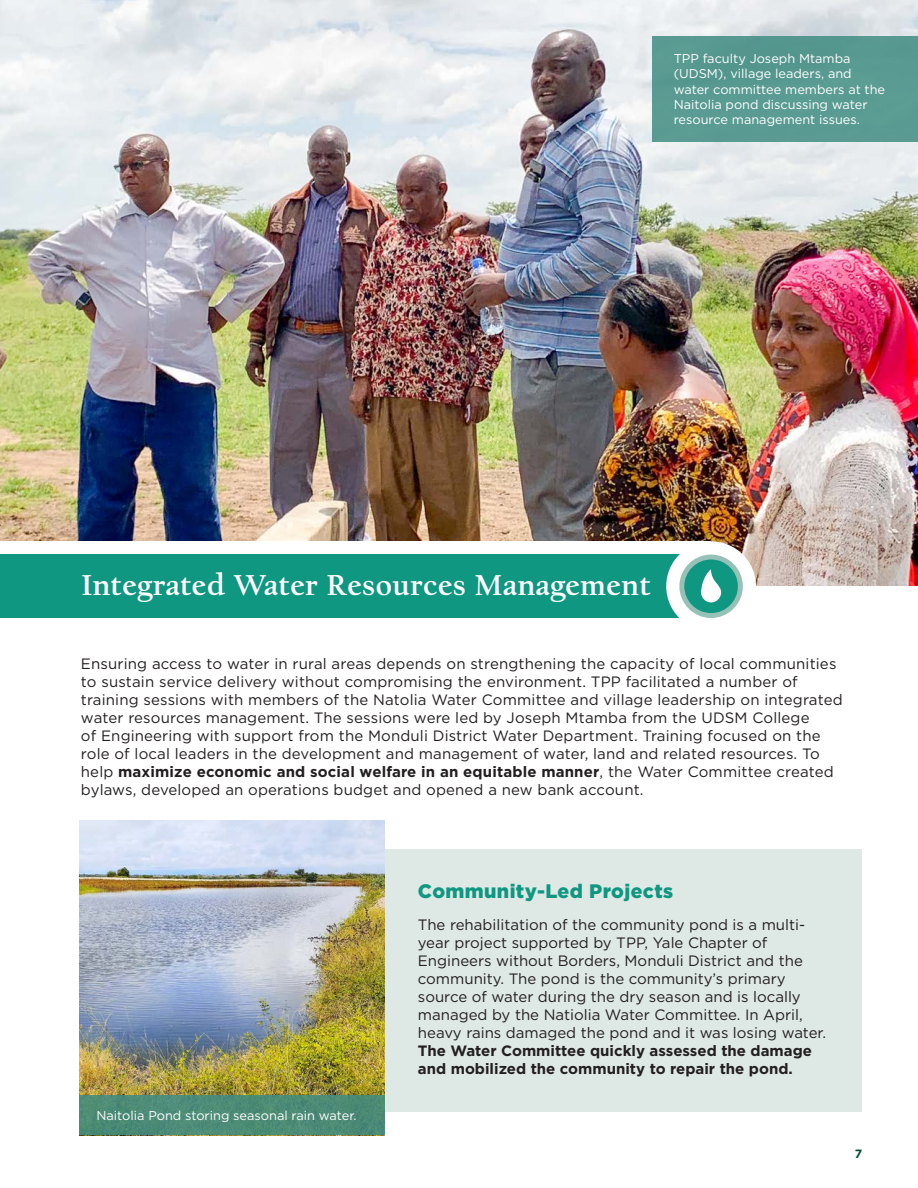
<style>
.page{position:relative;width:918px;height:1188px;background:#fff}
.page>*{position:absolute;margin:0;border:0;box-sizing:border-box;transform-origin:0 0}
.Sub_Head{font:700 30px "Californian FB Text";letter-spacing:.02em;color:#fff}
.t1{font:900 19.5px "Gotham";letter-spacing:.02em;color:#0f9781}
.t2{font:15px/18px "Gotham";letter-spacing:.01em;color:#231f20}
.Photo_Caption{font:12.75px/15.3px "Gotham";color:#fff}
.t3{font:700 12px "Gotham";color:#004e38}
.s1{font-weight:700}
</style>
<div class="page">
<img style="left:0;top:0;width:918px;height:586px">
<div style="left:186px;top:849px;width:676px;height:263px;background:#dee8e5"></div>
<div style="left:652px;top:36px;width:266px;height:106px;background:#599b92"></div>
<img style="left:79px;top:821px;width:305px;height:274px">
<div style="left:79px;top:1095px;width:305px;height:40px;background:#4d8b76"></div>
<div style="left:1px;top:541px;width:710px;height:77px;background:#fff"></div>
<div style="left:0;top:555px;width:711px;height:63px;background:#0f9781"></div>
<div style="left:666px;top:541px;width:90px;height:90px;background:#fff;border-radius:50%"></div>
<svg style="left:682px;top:557px;width:58px;height:59px;background:#1f9c87"></svg>
<div style="left:679px;top:555px;width:64px;height:63px;border:5px solid #95c1b6;border-radius:50%"></div>
<svg style="left:701px;top:569px;width:20px;height:33px"></svg>
<p class="Photo_Caption" style="left:674px;top:51px;width:213px">TPP faculty Joseph Mtamba (UDSM), village leaders, and water committee members at the<br>Naitolia pond discussing water resource management issues.</p>
<p class="Sub_Head" style="left:81px;top:568px;width:571px">Integrated Water Resources Management</p>
<p class="t2" style="left:81px;top:654px;width:763px">Ensuring access to water in rural areas depends on strengthening the capacity of local communities to sustain service delivery without compromising the environment. TPP facilitated a number of training sessions with members of the Natolia Water Committee and village leadership on integrated water resources management. The sessions were led by Joseph Mtamba from the UDSM College<br>of Engineering with support from the Monduli District Water Department. Training focused on the role of local leaders in the development and management of water, land and related resources. To help <span class="s1">maximize economic and social welfare in an equitable manner</span>, the Water Committee created bylaws, developed an operations budget and opened a new bank account.</p>
<p class="Photo_Caption" style="left:96px;top:1108px;width:262px">Naitolia Pond storing seasonal rain water.</p>
<p class="t1" style="left:418px;top:878px;width:257px">Community-Led Projects</p>
<p class="t2" style="left:418px;top:915px;width:410px">The rehabilitation of the community pond is a multi&shy;year project supported by TPP, Yale Chapter of Engineers without Borders, Monduli District and the community. The pond is the community’s primary source of water during the dry season and is locally managed by the Natiolia Water Committee. In April, heavy rains damaged the pond and it was losing water.<br><span class="s1">The Water Committee quickly assessed the damage and mobilized the community to repair the pond.</span></p>
<p class="t3" style="left:855px;top:1146px;width:9px">7</p>
</div>
